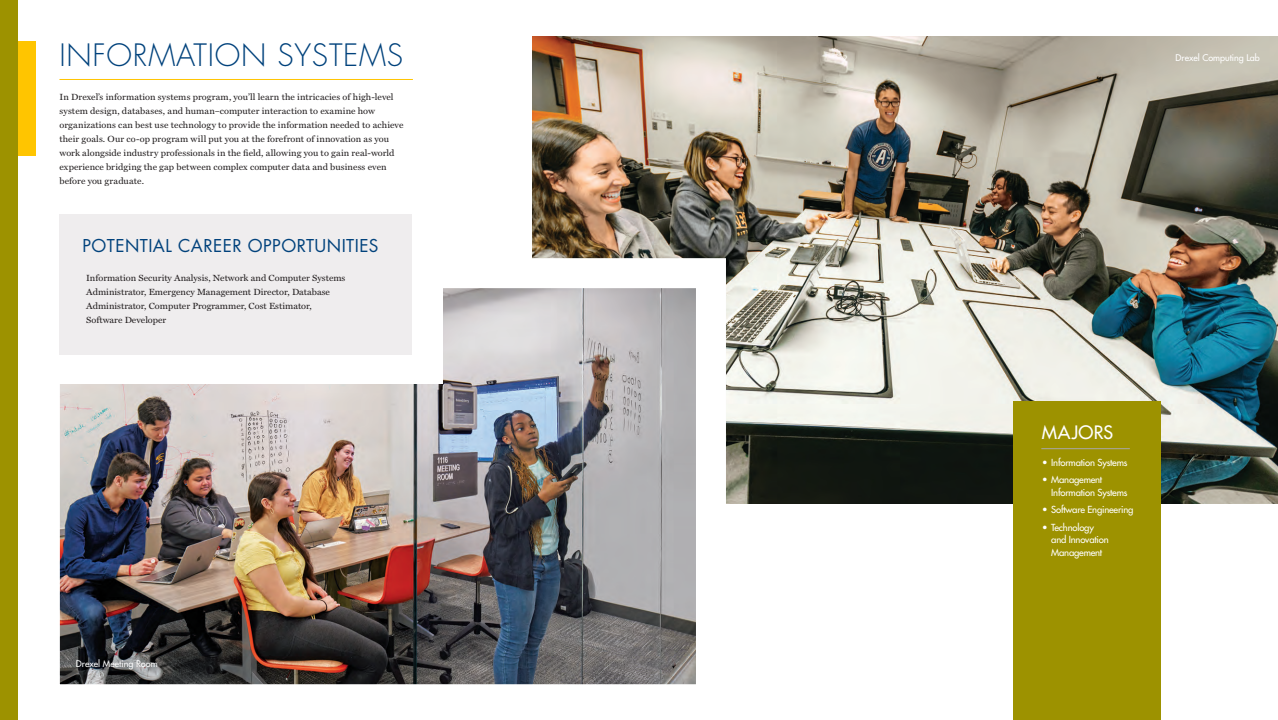
<style>
.page{position:relative;width:1278px;height:720px;background:#fff}
.page>*{position:absolute;margin:0;border:0;box-sizing:border-box;transform-origin:0 0}
.t1{font:300 30px "Futura Std";letter-spacing:.025em;color:#01427c}
.t2{font:500 18px "Futura Std";letter-spacing:.02em;color:#fff}
.t3{font:17.2px "Futura Std";letter-spacing:.025em;color:#01427c}
.Major_Bullets{font:500 9.5px/12.5px "Futura Std";letter-spacing:-.02em;color:#fff}
.Copy{font:9px/14px "Miller Text";color:#231f20;scale:1.04 1}
.t4{font:500 9px "Futura Std";color:#fff}
</style>
<div class="page">
<img style="left:532px;top:36px;width:746px;height:468px">
<img style="left:59px;top:243px;width:682px;height:442px">
<hr style="left:59px;top:79px;width:354px;height:1px;background:#ffc500">
<div style="left:0;top:0;width:18px;height:720px;background:#9d9200"></div>
<div style="left:1013px;top:401px;width:148px;height:319px;background:#9d9200"></div>
<hr style="left:1041px;top:448px;width:89px;height:1px;background:#a9a8aa">
<div style="left:18px;top:41px;width:18px;height:115px;background:#ffc500"></div>
<div style="left:18px;top:272px;width:425px;height:112px;background:#fff"></div>
<div style="left:59px;top:214px;width:353px;height:140px;background:#efedee"></div>
<p class="t1" style="left:59px;top:37px;width:345px">INFORMATION SYSTEMS</p>
<p class="Copy" style="left:59px;top:90px;width:332px">In Drexel’s information systems program, you’ll learn the intricacies of high-level system design, databases, and human–computer interaction to examine how organizations can best use technology to provide the information needed to achieve their goals. Our co-op program will put you at the forefront of innovation as you work alongside industry professionals in the field, allowing you to gain real-world experience bridging the gap between complex computer data and business even before you graduate.</p>
<p class="t3" style="left:83px;top:235px;width:298px">POTENTIAL CAREER OPPORTUNITIES</p>
<p class="Copy" style="left:86px;top:271px;width:251px">Information Security Analysis, Network and Computer Systems Administrator, Emergency Management Director, Database Administrator, Computer Programmer, Cost Estimator, Software Developer</p>
<p class="t4" style="left:76px;top:658px;width:83px">Drexel Meeting Room</p>
<p class="t4" style="left:1176px;top:52px;width:86px">Drexel Computing Lab</p>
<p class="t2" style="left:1042px;top:421px;width:73px">MAJORS</p>
<p class="Major_Bullets" style="left:1042px;top:456px;width:87px">• Information Systems</p>
<p class="Major_Bullets" style="left:1051px;top:473px;width:78px;text-indent:-9px">• Management<br>Information Systems</p>
<p class="Major_Bullets" style="left:1042px;top:503px;width:93px">• Software Engineering</p>
<p class="Major_Bullets" style="left:1051px;top:521px;width:59px;text-indent:-9px">• Technology and Innovation<br>Management</p>
</div>
